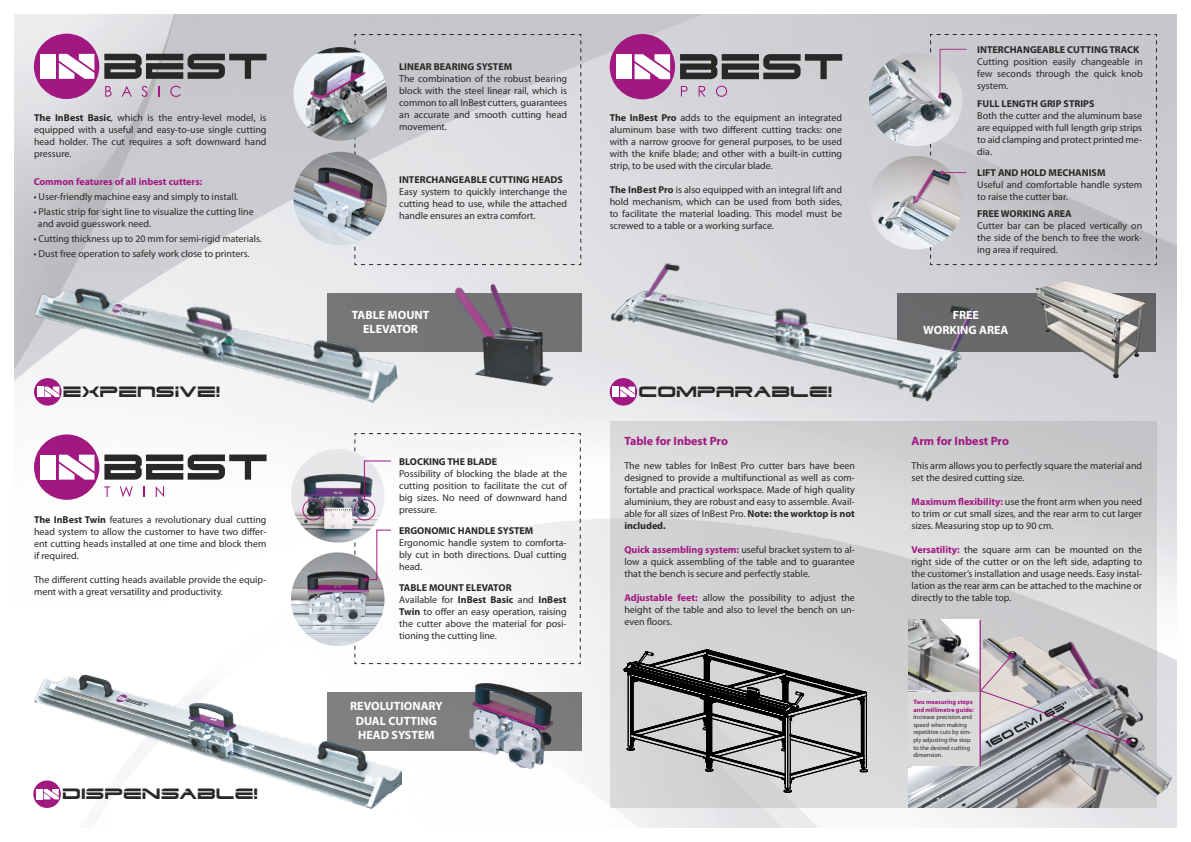
<style>
.page{position:relative;width:1191px;height:842px;background:#fff}
.page>*{position:absolute;margin:0;border:0;box-sizing:border-box;transform-origin:0 0}
.t1{font:20px "Dodger";color:#282827}
.t2{font:700 12px/14.4px "Myriad Pro";color:#fff;text-align:center}
.t3{font:700 12px "Myriad Pro";color:#a11881}
.t4{font:10px/12px "Myriad Pro";color:#282827;text-align:justify}
.t5{font:700 10px "Myriad Pro";color:#282827}
.t6{font:700 10px "Myriad Pro";color:#a11881}
.t7{font:6.3px/7.6px "Myriad Pro";color:#282827}
.t8{font:700 6.3px/7.6px "Myriad Pro";color:#a11881}
.s1{font-weight:700}
.s2{font-weight:700;color:#a11881}
</style>
<div class="page">
<img style="left:14px;top:14px;width:1162px;height:814px">
<div style="left:610px;top:421px;width:546px;height:387px;background:linear-gradient(to right,#d7d8d8,#cfcfd1)"></div>
<svg style="left:104px;top:486px;width:6px;height:11px"></svg>
<svg style="left:120px;top:486px;width:13px;height:11px"></svg>
<svg style="left:156px;top:486px;width:8px;height:11px"></svg>
<div style="left:34px;top:434px;width:65px;height:66px;background:#a11881;border-radius:50%"></div>
<div style="left:41px;top:455px;width:15px;height:25px;background:#fff"></div>
<svg style="left:59px;top:455px;width:35px;height:25px"></svg>
<svg style="left:104px;top:454px;width:162px;height:26px"></svg>
<svg style="left:681px;top:86px;width:6px;height:11px"></svg>
<svg style="left:698px;top:86px;width:7px;height:11px"></svg>
<svg style="left:716px;top:86px;width:11px;height:11px"></svg>
<div style="left:609px;top:34px;width:66px;height:65px;background:#a11881;border-radius:50%"></div>
<div style="left:616px;top:54px;width:16px;height:25px;background:#fff"></div>
<svg style="left:634px;top:54px;width:36px;height:25px"></svg>
<svg style="left:680px;top:54px;width:162px;height:25px"></svg>
<svg style="left:354px;top:34px;width:228px;height:232px"></svg>
<img style="left:293px;top:47px;width:94px;height:94px;border-radius:47px">
<img style="left:869px;top:53px;width:93px;height:93px;border-radius:47px">
<img style="left:293px;top:152px;width:94px;height:93px;border-radius:47px">
<img style="left:291px;top:449px;width:93px;height:94px;border-radius:47px">
<img style="left:291px;top:552px;width:93px;height:94px;border-radius:47px">
<img style="left:869px;top:156px;width:93px;height:93px;border-radius:47px">
<svg style="left:105px;top:86px;width:7px;height:11px"></svg>
<svg style="left:122px;top:86px;width:10px;height:11px"></svg>
<svg style="left:141px;top:86px;width:6px;height:11px"></svg>
<svg style="left:170px;top:86px;width:11px;height:11px"></svg>
<div style="left:34px;top:34px;width:65px;height:65px;background:#a11881;border-radius:50%"></div>
<div style="left:40px;top:54px;width:16px;height:25px;background:#fff"></div>
<svg style="left:59px;top:54px;width:35px;height:25px"></svg>
<svg style="left:104px;top:54px;width:162px;height:25px"></svg>
<div style="left:302px;top:499px;width:22px;height:21px;border:1px solid #a11881;border-radius:50%"></div>
<svg style="left:325px;top:433px;width:256px;height:231px"></svg>
<svg style="left:930px;top:34px;width:227px;height:231px"></svg>
<img style="left:908px;top:636px;width:263px;height:172px">
<svg style="left:980px;top:654px;width:151px;height:90px"></svg>
<div style="left:908px;top:691px;width:72px;height:75px;background:#dadada"></div>
<img style="left:908px;top:620px;width:71px;height:71px">
<hr style="left:979px;top:620px;width:1px;height:146px;background:#a11881">
<div style="left:327px;top:293px;width:254px;height:59px;background:#747576"></div>
<img style="left:443px;top:272px;width:122px;height:125px">
<div style="left:327px;top:692px;width:254px;height:59px;background:#7f7f7f"></div>
<img style="left:466px;top:678px;width:90px;height:95px">
<div style="left:897px;top:293px;width:259px;height:59px;background:#68686b"></div>
<img style="left:1034px;top:278px;width:113px;height:102px">
<svg style="left:623px;top:649px;width:245px;height:144px"></svg>
<img style="left:33px;top:259px;width:366px;height:175px">
<img style="left:34px;top:674px;width:367px;height:135px">
<img style="left:609px;top:256px;width:367px;height:153px">
<p class="t5" style="left:399px;top:60px;width:114px">LINEAR BEARING SYSTEM</p>
<p class="t4" style="left:399px;top:72px;width:169px">The combination of the robust bearing block with the steel linear rail, which is common to all InBest cutters, guarantees an accurate and smooth cutting head movement.</p>
<p class="t4" style="left:34px;top:112px;width:234px"><span class="s1">The InBest Basic</span>, which is the entry-level model, is equipped with a useful and easy-to-use single cutting head holder. The cut requires a soft downward hand pressure.</p>
<p class="t4" style="left:609px;top:112px;width:234px"><span class="s1">The InBest Pro</span> adds to the equipment an integrated aluminum base with two different cutting tracks: one with a narrow groove for general purposes, to be used with the knife blade; and other with a built-in cutting strip, to be used with the circular blade.</p>
<p class="t4" style="left:609px;top:184px;width:234px"><span class="s1">The InBest Pro</span> is also equipped with an integral lift and hold mechanism, which can be used from both sides, to facilitate the material loading. This model must be screwed to a table or a working surface.</p>
<p class="t5" style="left:399px;top:173px;width:165px">INTERCHANGEABLE CUTTING HEADS</p>
<p class="t4" style="left:399px;top:186px;width:169px">Easy system to quickly interchange the cutting head to use, while the attached handle ensures an extra comfort.</p>
<p class="t6" style="left:34px;top:175px;width:170px">Common features of all inbest cutters:</p>
<p class="t4" style="left:34px;top:190px;width:206px">• User-friendly machine easy and simply to install.</p>
<p class="t4" style="left:38px;top:205px;width:217px;text-indent:-4px">• Plastic strip for sight line to visualize the cutting line and avoid guesswork need.</p>
<p class="t4" style="left:34px;top:232px;width:230px">• Cutting thickness up to 20 mm for semi-rigid materials.</p>
<p class="t4" style="left:34px;top:247px;width:217px">• Dust free operation to safely work close to printers.</p>
<h1 class="t1" style="left:63px;top:383px;width:159px">EXPENSIVE!</h1>
<p class="t4" style="left:34px;top:514px;width:234px"><span class="s1">The InBest Twin</span> features a revolutionary dual cutting head system to allow the customer to have two differ&shy;ent cutting heads installed at one time and block them if required.</p>
<p class="t4" style="left:34px;top:574px;width:234px">The different cutting heads available provide the equip&shy;ment with a great versatility and productivity.</p>
<h1 class="t1" style="left:62px;top:785px;width:197px">dispensable!</h1>
<p class="t2" style="left:352px;top:307px;width:79px">TABLE MOUNT<br>ELEVATOR</p>
<p class="t5" style="left:399px;top:455px;width:100px">BLOCKING THE BLADE</p>
<p class="t4" style="left:399px;top:467px;width:169px">Possibility of blocking the blade at the cutting position to facilitate the cut of big sizes. No need of downward hand pressure.</p>
<p class="t5" style="left:399px;top:524px;width:136px">ERGONOMIC HANDLE SYSTEM</p>
<p class="t4" style="left:399px;top:536px;width:169px">Ergonomic handle system to comforta&shy;bly cut in both directions. Dual cutting head.</p>
<p class="t4" style="left:399px;top:581px;width:169px;text-align:left"><span class="s1">TABLE MOUNT ELEVATOR<br></span>Available for <span class="s1">InBest Basic</span> and <span class="s1">InBest<br>Twin</span> to offer an easy operation, raising the cutter above the material for posi&shy;tioning the cutting line.</p>
<p class="t2" style="left:350px;top:698px;width:94px">REVOLUTIONARY<br>DUAL CUTTING<br>HEAD SYSTEM</p>
<h1 class="t1" style="left:638px;top:383px;width:195px">compArable!</h1>
<p class="t3" style="left:624px;top:433px;width:105px">Table for Inbest Pro</p>
<p class="t4" style="left:624px;top:459px;width:232px">The new tables for InBest Pro cutter bars have been designed to provide a multifunctional as well as com&shy;fortable and practical workspace. Made of high quality aluminium, they are robust and easy to assemble. Avail&shy;able for all sizes of InBest Pro. <span class="s1">Note: the worktop is not included.</span></p>
<p class="t4" style="left:624px;top:543px;width:232px"><span class="s2">Quick assembling system:</span> useful bracket system to al&shy;low a quick assembling of the table and to guarantee that the bench is secure and perfectly stable.</p>
<p class="t4" style="left:624px;top:591px;width:232px"><span class="s2">Adjustable feet:</span> allow the possibility to adjust the height of the table and also to level the bench on un&shy;even floors.</p>
<p class="t5" style="left:977px;top:43px;width:164px">INTERCHANGEABLE CUTTING TRACK</p>
<p class="t4" style="left:977px;top:55px;width:167px">Cutting position easily changeable in few seconds through the quick knob system.</p>
<p class="t5" style="left:977px;top:97px;width:119px">FULL LENGTH GRIP STRIPS</p>
<p class="t4" style="left:977px;top:110px;width:166px">Both the cutter and the aluminum base are equipped with full length grip strips to aid clamping and protect printed me&shy;dia.</p>
<p class="t5" style="left:977px;top:166px;width:130px">LIFT AND HOLD MECHANISM</p>
<p class="t4" style="left:977px;top:178px;width:166px">Useful and comfortable handle system to raise the cutter bar.</p>
<p class="t5" style="left:977px;top:207px;width:96px">FREE WORKING AREA</p>
<p class="t4" style="left:977px;top:219px;width:166px">Cutter bar can be placed vertically on the side of the bench to free the work&shy;ing area if required.</p>
<p class="t2" style="left:923px;top:307px;width:87px">FREE<br>WORKING AREA</p>
<p class="t3" style="left:911px;top:433px;width:99px">Arm for Inbest Pro</p>
<p class="t4" style="left:911px;top:459px;width:232px">This arm allows you to perfectly square the material and set the desired cutting size.</p>
<p class="t4" style="left:911px;top:495px;width:232px"><span class="s2">Maximum flexibility:</span> use the front arm when you need to trim or cut small sizes, and the rear arm to cut larger sizes. Measuring stop up to 90 cm.</p>
<p class="t4" style="left:911px;top:543px;width:232px"><span class="s2">Versatility:</span> the square arm can be mounted on the right side of the cutter or on the left side, adapting to the customer’s installation and usage needs. Easy instal&shy;lation as the rear arm can be attached to the machine or directly to the table top.</p>
<p class="t8" style="left:913px;top:698px;width:62px">Two measuring stops and millimetre guide:</p>
<p class="t7" style="left:913px;top:713px;width:60px">increase precision and speed when making repetitive cuts by sim&shy;ply adjusting the stop to the desired cutting dimension.</p>
</div>
